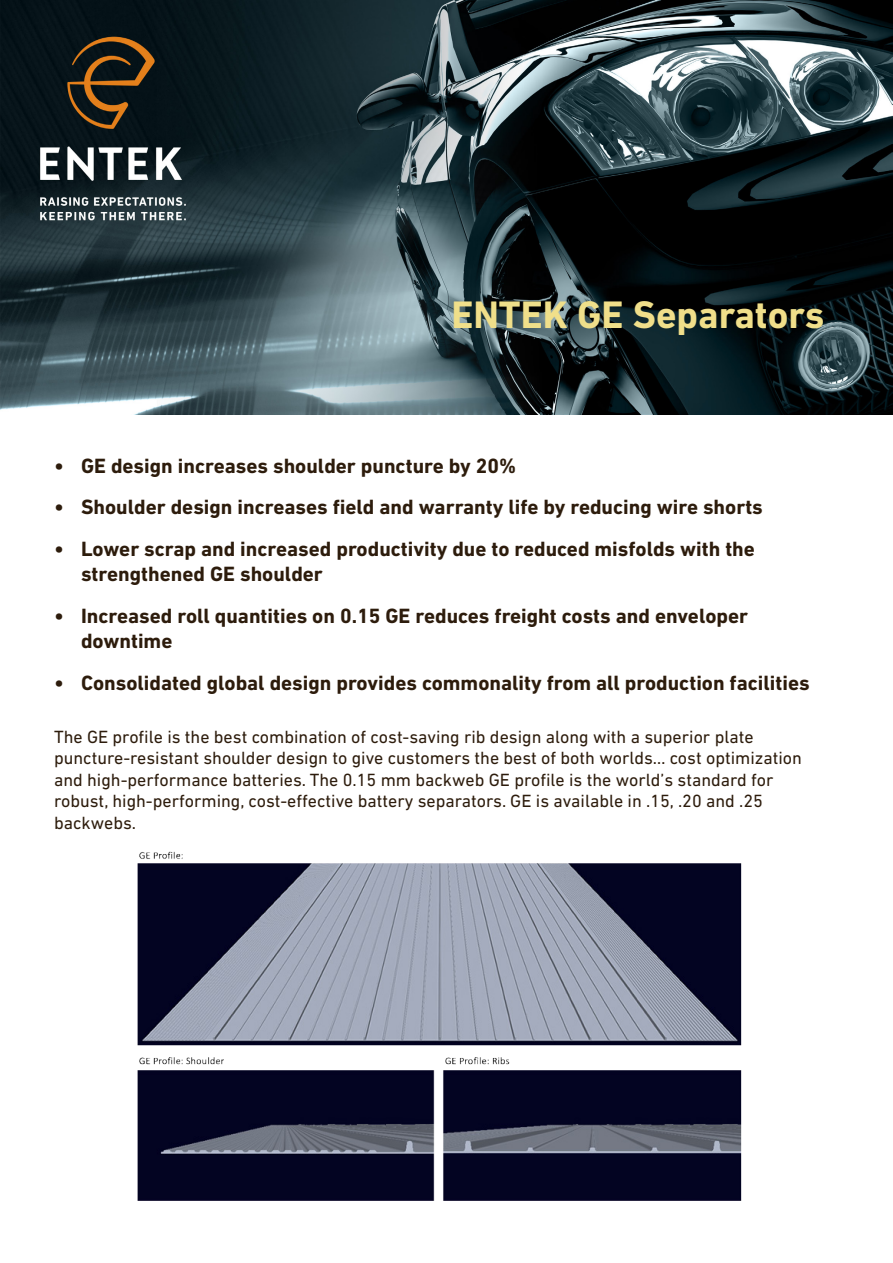
<style>
.page{position:relative;width:893px;height:1263px;background:#fff}
.page>*{position:absolute;margin:0;border:0;box-sizing:border-box;transform-origin:0 0}
.t1{font:700 39px "DIN Next LT Pro";color:#f0df8a}
.t2{font:700 21px/25.2px "DIN Next LT Pro";color:#2d1c0c}
.t3{font:18px/21.6px "DIN Next LT Pro";color:#2d1c0c}
</style>
<div class="page">
<img style="left:0;top:0;width:893px;height:415px">
<img style="left:137px;top:851px;width:605px;height:350px">
<p class="t1" style="left:451px;top:292px;width:375px">ENTEK GE Separators</p>
<p class="t2" style="left:54px;top:453px;width:464px">• GE design increases shoulder puncture by 20%</p>
<p class="t2" style="left:54px;top:494px;width:710px">• Shoulder design increases field and warranty life by reducing wire shorts</p>
<p class="t2" style="left:81px;top:536px;width:675px;text-indent:-27px">• Lower scrap and increased productivity due to reduced misfolds with the strengthened GE shoulder</p>
<p class="t2" style="left:81px;top:603px;width:669px;text-indent:-27px">• Increased roll quantities on 0.15 GE reduces freight costs and enveloper downtime</p>
<p class="t2" style="left:54px;top:670px;width:757px">• Consolidated global design provides commonality from all production facilities</p>
<p class="t3" style="left:54px;top:725px;width:749px">The GE profile is the best combination of cost-saving rib design along with a superior plate puncture-resistant shoulder design to give customers the best of both worlds… cost optimization and high-performance batteries. The 0.15 mm backweb GE profile is the world’s standard for robust, high-performing, cost-effective battery separators. GE is available in .15, .20 and .25 backwebs.</p>
</div>
